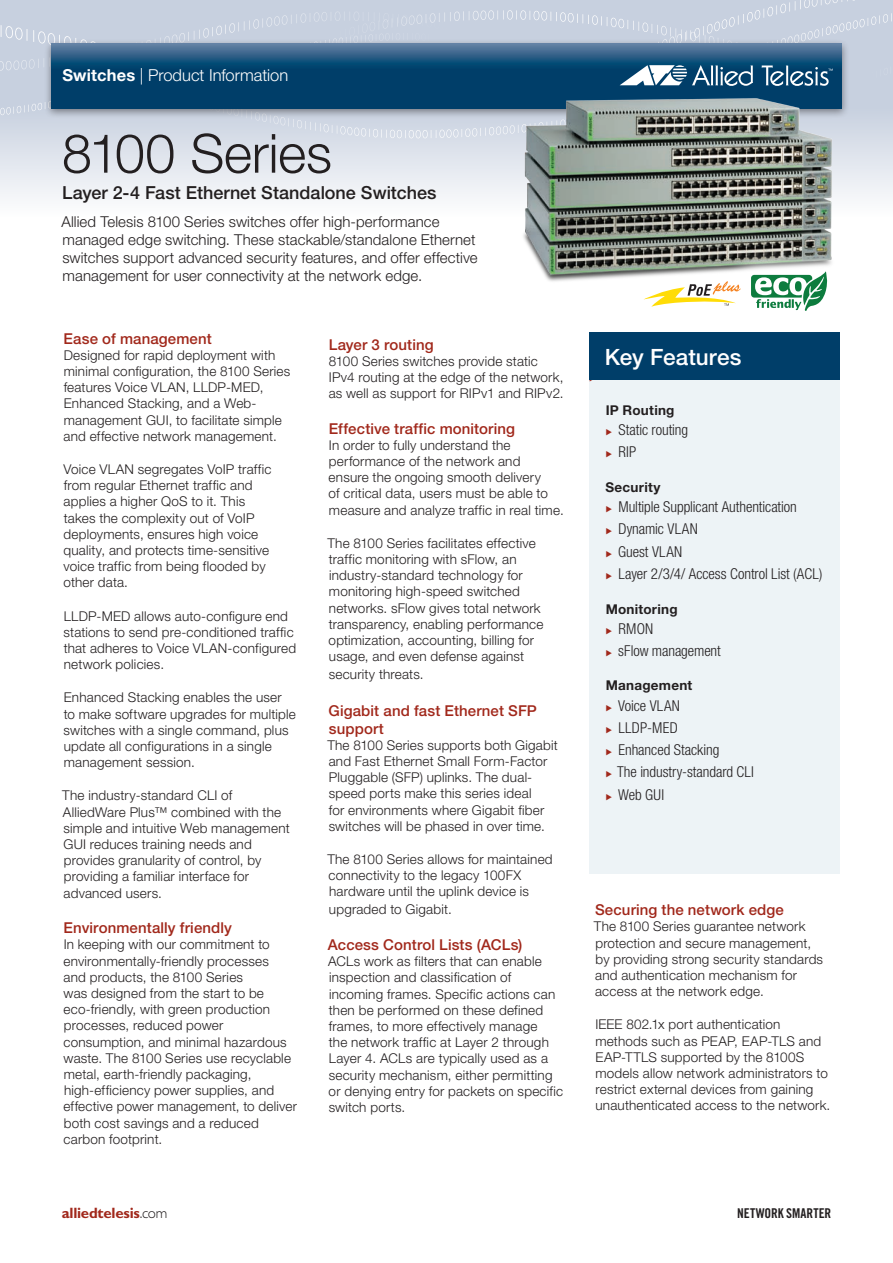
<style>
.page{position:relative;width:893px;height:1263px;background:#fff}
.page>*{position:absolute;margin:0;border:0;box-sizing:border-box;transform-origin:0 0}
.t1{font:300 54px "Helvetica Neue";letter-spacing:-.005em;color:#231f20}
.t2{font:500 22.5px "Helvetica Neue";color:#fff}
.t3{font:500 18px "Helvetica Neue";color:#231f20}
.t4{font:300 16.5px "Helvetica Neue";color:#fff}
.t5{font:300 15px/18px "Helvetica Neue";letter-spacing:.005em;color:#231f20}
.t6{font:300 condensed 15px/22.4px "Helvetica Neue";letter-spacing:-.005em;color:#231f20}
.t7{font:500 15px/18px "Helvetica Neue";letter-spacing:.005em;color:#a1281b}
.t8{font:700 15px "Gill Sans Std";letter-spacing:-.015em;color:#a1281b}
.t9{font:300 13.5px/16.2px "Helvetica Neue";letter-spacing:.015em;color:#231f20}
.t10{font:700 13.5px "Helvetica Neue";letter-spacing:.02em;color:#231f20}
.t11{font:13.5px "Trade Gothic Bold Cond Twenty";color:#231f20}
.t12{font:300 13.5px "Allied Telesis";color:#a1281b}
.t13{font:300 10.5px "Allied Telesis";color:#a1281b}
.s1{font-weight:700}
.s2{font-family:"Allied Telesis";font-stretch:normal;font-size:10.5px;color:#a1281b}
.s3{font-weight:300;color:#231f20}
</style>
<div class="page">
<div style="left:589px;top:337px;width:251px;height:537px;background:#edf3f6"></div>
<div style="left:589px;top:332px;width:251px;height:47px;background:#003e69"></div>
<div style="left:0;top:0;width:893px;height:217px;background:linear-gradient(to bottom,#bbc6d8,#f1f3f6)"></div>
<svg style="left:339px;top:33px;width:94px;height:6px"></svg>
<svg style="left:0;top:22px;width:97px;height:32px;background:#c9d2e0"></svg>
<svg style="left:282px;top:11px;width:126px;height:14px;background:#c9d1e0"></svg>
<svg style="left:869px;top:60px;width:24px;height:20px"></svg>
<svg style="left:454px;top:10px;width:93px;height:11px"></svg>
<svg style="left:812px;top:0;width:81px;height:29px;background:#c9d2e0"></svg>
<div style="left:43px;top:39px;width:807px;height:79px;background:#231f20;opacity:.5"></div>
<svg style="left:51px;top:44px;width:791px;height:64px;background:#265a82"></svg>
<svg style="left:762px;top:66px;width:71px;height:8px"></svg>
<div style="left:183px;top:65px;width:570px;height:45px;background:#003e69"></div>
<img style="left:467px;top:74px;width:422px;height:208px">
<svg style="left:725px;top:247px;width:127px;height:35px"></svg>
<svg style="left:751px;top:271px;width:78px;height:40px"></svg>
<svg style="left:643px;top:281px;width:98px;height:26px"></svg>
<p class="t4" style="left:62px;top:65px;width:227px"><span class="s1">Switches</span> | Product Information</p>
<h1 class="t1" style="left:62px;top:120px;width:272px">8100 Series</h1>
<h3 class="t3" style="left:62px;top:182px;width:376px">Layer 2-4 Fast Ethernet Standalone Switches</h3>
<p class="t5" style="left:61px;top:212px;width:418px">Allied Telesis 8100 Series switches offer high-performance managed edge switching. These stackable/standalone Ethernet switches support advanced security features, and offer effective management for user connectivity at the network edge.</p>
<p class="t7" style="left:64px;top:329px;width:150px">Ease of management</p>
<p class="t9" style="left:64px;top:347px;width:228px">Designed for rapid deployment with minimal configuration, the 8100 Series features Voice VLAN, LLDP-MED, Enhanced Stacking, and a Web&shy;management GUI, to facilitate simple and effective network management.</p>
<p class="t9" style="left:63px;top:461px;width:210px">Voice VLAN segregates VoIP traffic from regular Ethernet traffic and applies a higher QoS to it. This takes the complexity out of VoIP deployments, ensures high voice quality, and protects time-sensitive voice traffic from being flooded by other data.</p>
<p class="t9" style="left:64px;top:607px;width:234px">LLDP-MED allows auto-configure end stations to send pre-conditioned traffic that adheres to Voice VLAN-configured network policies.</p>
<p class="t9" style="left:64px;top:689px;width:234px">Enhanced Stacking enables the user to make software upgrades for multiple switches with a single command, plus update all configurations in a single management session.</p>
<p class="t9" style="left:62px;top:787px;width:229px">The industry-standard CLI of<br>AlliedWare Plus™ combined with the simple and intuitive Web management<br>GUI reduces training needs and provides granularity of control, by providing a familiar interface for advanced users.</p>
<p class="t7" style="left:64px;top:919px;width:170px">Environmentally friendly</p>
<p class="t9" style="left:64px;top:936px;width:235px">In keeping with our commitment to environmentally-friendly processes<br>and products, the 8100 Series<br>was designed from the start to be eco-friendly, with green production processes, reduced power consumption, and minimal hazardous waste. The 8100 Series use recyclable metal, earth-friendly packaging, high-efficiency power supplies, and effective power management, to deliver both cost savings and a reduced carbon footprint.</p>
<p class="t7" style="left:329px;top:335px;width:106px">Layer 3 routing</p>
<p class="t9" style="left:329px;top:353px;width:236px">8100 Series switches provide static<br>IPv4 routing at the edge of the network, as well as support for RIPv1 and RIPv2.</p>
<p class="t7" style="left:329px;top:419px;width:188px">Effective traffic monitoring</p>
<p class="t9" style="left:329px;top:437px;width:237px">In order to fully understand the performance of the network and ensure the ongoing smooth delivery<br>of critical data, users must be able to measure and analyze traffic in real time.</p>
<p class="t9" style="left:327px;top:535px;width:218px">The 8100 Series facilitates effective traffic monitoring with sFlow, an industry-standard technology for monitoring high-speed switched networks. sFlow gives total network transparency, enabling performance optimization, accounting, billing for usage, and even defense against</p>
<p class="t9" style="left:329px;top:666px;width:96px">security threats.</p>
<p class="t7" style="left:328px;top:701px;width:210px">Gigabit and fast Ethernet SFP support</p>
<p class="t9" style="left:327px;top:737px;width:232px">The 8100 Series supports both Gigabit and Fast Ethernet Small Form-Factor Pluggable (SFP) uplinks. The dual&shy;speed ports make this series ideal<br>for environments where Gigabit fiber switches will be phased in over time.</p>
<p class="t9" style="left:327px;top:851px;width:227px">The 8100 Series allows for maintained connectivity to the legacy 100FX hardware until the uplink device is</p>
<p class="t9" style="left:329px;top:901px;width:124px">upgraded to Gigabit.</p>
<p class="t7" style="left:328px;top:935px;width:196px">Access Control Lists (ACLs)</p>
<p class="t9" style="left:328px;top:953px;width:236px">ACLs work as filters that can enable inspection and classification of incoming frames. Specific actions can then be performed on these defined frames, to more effectively manage<br>the network traffic at Layer 2 through Layer 4. ACLs are typically used as a security mechanism, either permitting or denying entry for packets on specific switch ports.</p>
<p class="t12" style="left:589px;top:366px;width:10px">ۼ</p>
<h2 class="t2" style="left:605px;top:344px;width:138px">Key Features</h2>
<p class="t10" style="left:606px;top:402px;width:70px">IP Routing</p>
<p class="t6" style="left:618px;top:418px;width:71px;text-indent:-13px"><span class="s2">ۼ</span> Static routing<br>RIP</p>
<p class="t13" style="left:606px;top:446px;width:8px">ۼ</p>
<p class="t10" style="left:605px;top:479px;width:56px">Security</p>
<p class="t6" style="left:606px;top:495px;width:218px"><span class="s2">ۼ</span> Multiple Supplicant Authentication<br><span class="s2">ۼ</span> Dynamic VLAN<br><span class="s2">ۼ</span> Guest VLAN<br><span class="s2">ۼ</span> Layer 2/3/4/ Access Control List (ACL)</p>
<p class="t10" style="left:606px;top:600px;width:74px">Monitoring</p>
<p class="t6" style="left:618px;top:617px;width:36px">RMON</p>
<p class="t13" style="left:606px;top:622px;width:8px">ۼ</p>
<p class="t6" style="left:606px;top:639px;width:116px"><span class="s2">ۼ</span> sFlow management</p>
<p class="t10" style="left:606px;top:677px;width:88px">Management</p>
<p class="t6" style="left:606px;top:694px;width:150px"><span class="s2">ۼ</span> Voice VLAN<br><span class="s2">ۼ</span> LLDP-MED<br><span class="s2">ۼ</span> Enhanced Stacking<br><span class="s2">ۼ</span> The industry-standard CLI <span class="s2">ۼ</span> Web GUI</p>
<p class="t7" style="left:595px;top:901px;width:190px">Securing the network edge</p>
<p class="t9" style="left:594px;top:918px;width:231px">The 8100 Series guarantee network protection and secure management, by providing strong security standards and authentication mechanism for access at the network edge.</p>
<p class="t9" style="left:595px;top:1016px;width:237px">IEEE 802.1x port authentication methods such as PEAP, EAP-TLS and EAP-TTLS supported by the 8100S models allow network administrators to restrict external devices from gaining unauthenticated access to the network.</p>
<p class="t8" style="left:62px;top:1204px;width:107px">alliedtelesis<span class="s3">.com</span></p>
<p class="t11" style="left:737px;top:1205px;width:96px">NETWORK SMARTER</p>
</div>
